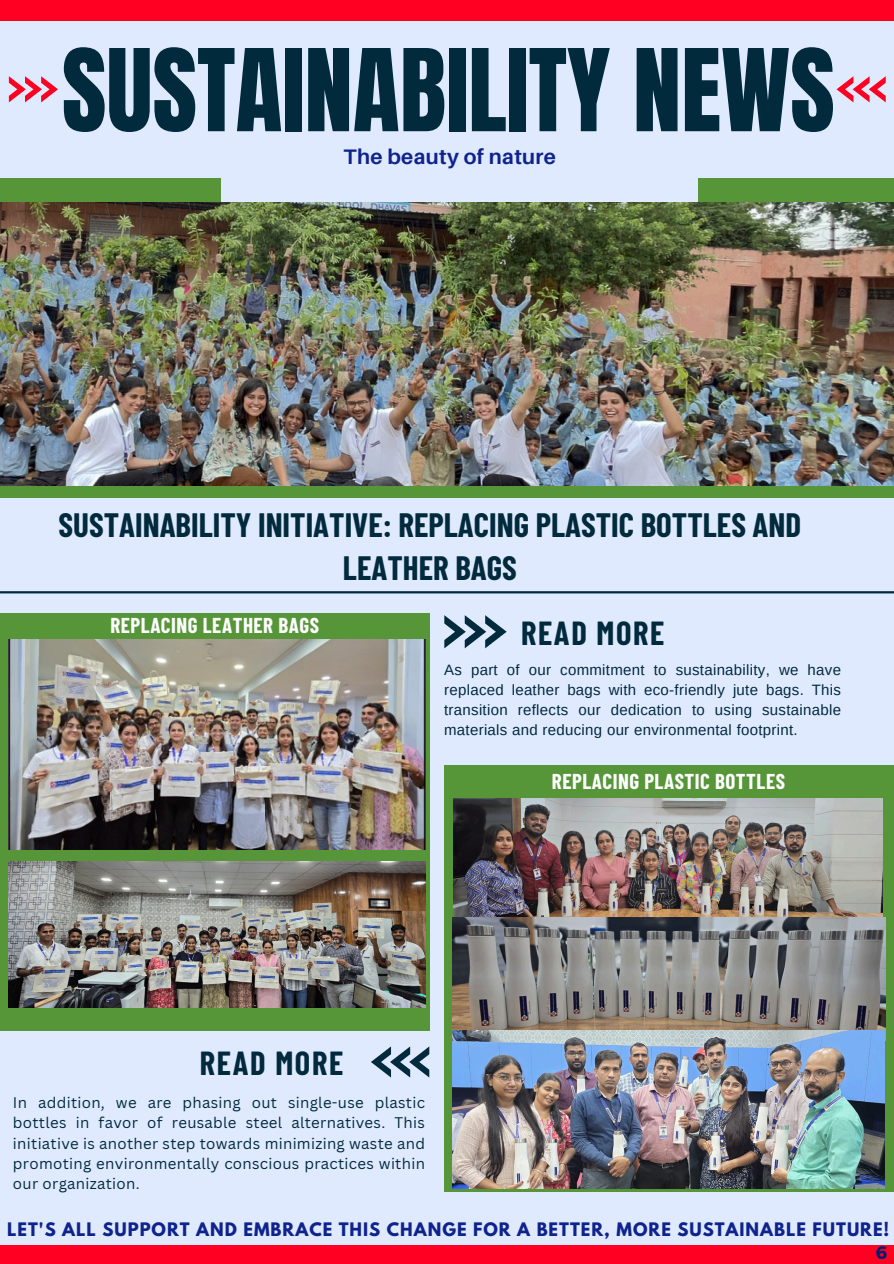
<style>
.page{position:relative;width:894px;height:1264px;background:#fff}
.page>*{position:absolute;margin:0;border:0;box-sizing:border-box;transform-origin:0 0}
.t1{font:96.9px "Anton";color:#022a3d}
.t2{font:700 33px/42.8px "Barlow Condensed";color:#022a3d;text-align:center}
.t3{font:700 32.55px "Barlow Condensed";letter-spacing:.05em;color:#022a3d}
.t4{font:700 21px "Barlow Condensed";letter-spacing:.025em;color:#fff}
.t5{font:700 21px "Aileron";letter-spacing:.015em;color:#0f238d}
.t6{font:700 18px "Montserrat";color:#012070}
.t7{font:700 16.5px "League Spartan";letter-spacing:.06em;color:#0f238d}
.t8{font:15px/20.2px "Canva Sans";letter-spacing:.02em;color:#022a3d;text-align:justify}
.t9{font:15px/20.2px "Arimo";letter-spacing:.02em;color:#022a3d;text-align:justify}
</style>
<div class="page">
<div style="left:0;top:0;width:893px;height:1263px;background:#e0eaff"></div>
<div style="left:0;top:612px;width:429px;height:418px;background:#569639"></div>
<img style="left:0;top:203px;width:893px;height:283px">
<div style="left:0;top:178px;width:220px;height:23px;background:#569639"></div>
<div style="left:698px;top:178px;width:195px;height:23px;background:#569639"></div>
<div style="left:444px;top:765px;width:449px;height:427px;background:#569639"></div>
<svg style="left:444px;top:615px;width:62px;height:33px"></svg>
<svg style="left:371px;top:1046px;width:58px;height:31px"></svg>
<svg style="left:9px;top:76px;width:49px;height:26px"></svg>
<svg style="left:836px;top:76px;width:49px;height:26px"></svg>
<div style="left:0;top:0;width:893px;height:21px;background:#f02"></div>
<div style="left:0;top:1245px;width:893px;height:18px;background:#f02"></div>
<hr style="left:0;top:591px;width:893px;height:2px;background:#022a3d">
<img style="left:9px;top:639px;width:416px;height:210px">
<div style="left:0;top:486px;width:893px;height:12px;background:#569639"></div>
<img style="left:453px;top:798px;width:429px;height:119px">
<img style="left:9px;top:861px;width:416px;height:146px">
<img style="left:452px;top:917px;width:432px;height:113px">
<img style="left:452px;top:1030px;width:432px;height:157px">
<h3 class="t1" style="left:62px;top:21px;width:774px">SUSTAINABILITY NEWS</h3>
<p class="t5" style="left:343px;top:143px;width:214px">The beauty of nature</p>
<p class="t2" style="left:59px;top:502px;width:744px">SUSTAINABILITY INITIATIVE: REPLACING PLASTIC BOTTLES AND<br>LEATHER BAGS</p>
<h2 class="t4" style="left:110px;top:612px;width:210px">REPLACING LEATHER BAGS</h2>
<p class="t3" style="left:521px;top:612px;width:145px">READ MORE</p>
<h2 class="t9" style="left:444px;top:659px;width:398px">As part of our commitment to sustainability, we have replaced leather bags with eco-friendly jute bags. This transition reflects our dedication to using sustainable materials and reducing our environmental footprint.</h2>
<h2 class="t4" style="left:552px;top:767px;width:234px">REPLACING PLASTIC BOTTLES</h2>
<p class="t3" style="left:200px;top:1042px;width:145px">READ MORE</p>
<p class="t8" style="left:13px;top:1092px;width:413px">In addition, we are phasing out single-use plastic bottles in favor of reusable steel alternatives. This initiative is another step towards minimizing waste and promoting environmentally conscious practices within our organization.</p>
<p class="t7" style="left:7px;top:1221px;width:883px">LET'S ALL SUPPORT AND EMBRACE THIS CHANGE FOR A BETTER, MORE SUSTAINABLE FUTURE!</p>
<p class="t6" style="left:875px;top:1240px;width:13px">6</p>
</div>
